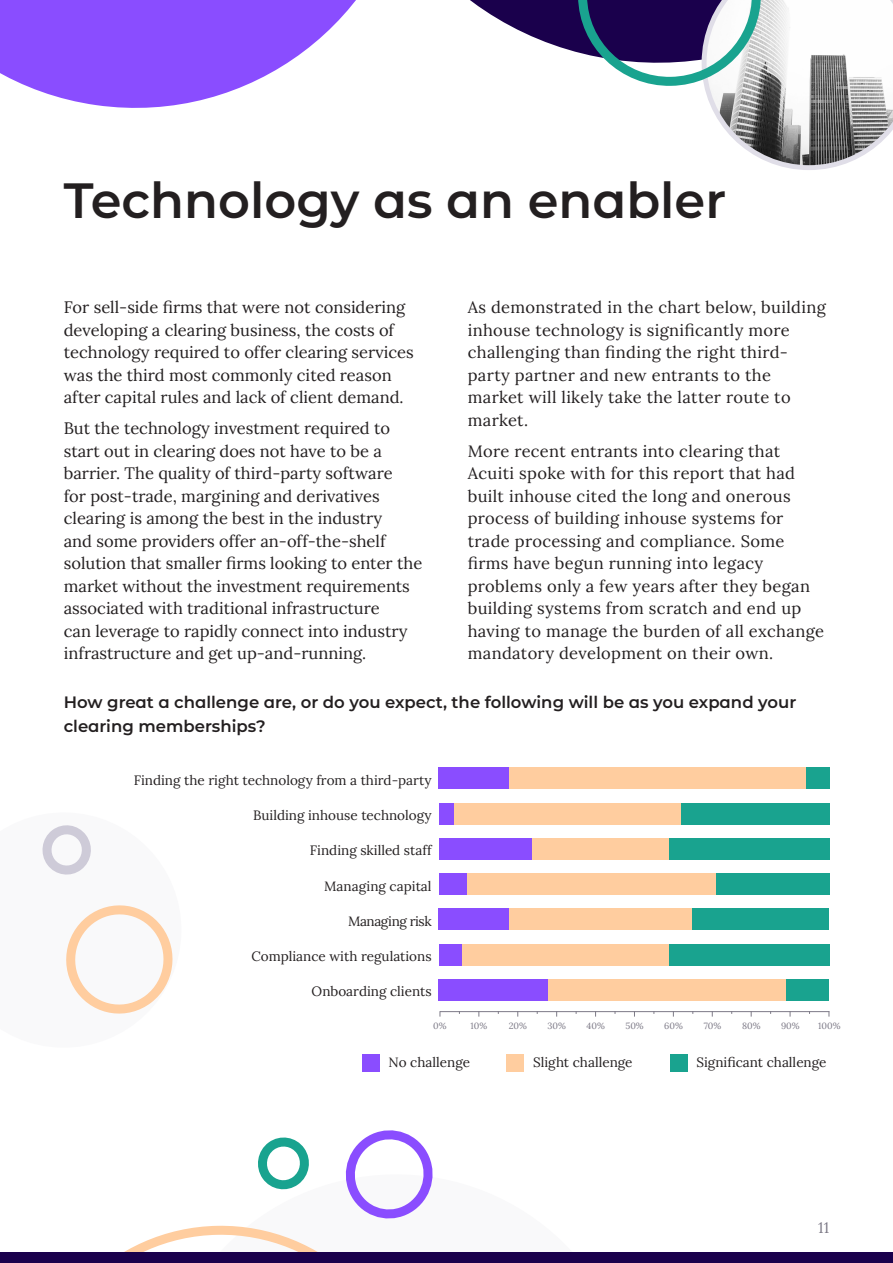
<style>
.page{position:relative;width:893px;height:1263px;background:#fff}
.page>*{position:absolute;margin:0;border:0;box-sizing:border-box;transform-origin:0 0}
.t1{font:49.5px "Acuiti Montserrat";color:#231f20}
.t2{font:16.5px/22.5px "Lora";color:#231f20}
.t3{font:16.5px/22.5px "Lora";letter-spacing:.02em;color:#231f20}
.t4{font:16.5px/24px "Acuiti Montserrat";color:#231f20}
.t5{font:15px "Lora";color:#7d7a87}
.t6{font:13.5px "Lora";color:#231f20}
.t7{font:13.5px "Lora";letter-spacing:-.03em;color:#231f20}
.t8{font:9px "Lora";color:#7d7a87}
</style>
<div class="page">
<svg style="left:470px;top:0;width:103px;height:51px;fill:#1a004c"></svg>
<svg style="left:124px;top:1130px;width:309px;height:122px"></svg>
<svg style="left:573px;top:0;width:320px;height:170px"></svg>
<div style="left:0;top:1252px;width:893px;height:11px;background:#1a004c"></div>
<svg style="left:0;top:0;width:356px;height:108px;fill:#8a4dff"></svg>
<svg style="left:42px;top:825px;width:131px;height:189px"></svg>
<div style="left:669px;top:944px;width:160px;height:21px;background:#19a38f"></div>
<div style="left:362px;top:1054px;width:17px;height:17px;background:#8a4dff"></div>
<div style="left:507px;top:1054px;width:17px;height:17px;background:#ffcd9f"></div>
<div style="left:670px;top:1054px;width:17px;height:17px;background:#19a38f"></div>
<div style="left:439px;top:873px;width:29px;height:22px;background:#8a4dff"></div>
<div style="left:439px;top:838px;width:93px;height:21px;background:#8a4dff"></div>
<div style="left:439px;top:803px;width:15px;height:21px;background:#8a4dff"></div>
<div style="left:439px;top:768px;width:70px;height:21px;background:#8a4dff"></div>
<div style="left:439px;top:944px;width:23px;height:21px;background:#8a4dff"></div>
<div style="left:548px;top:979px;width:238px;height:21px;background:#ffcd9f"></div>
<div style="left:439px;top:979px;width:109px;height:21px;background:#8a4dff"></div>
<div style="left:786px;top:979px;width:43px;height:21px;background:#19a38f"></div>
<div style="left:462px;top:944px;width:207px;height:21px;background:#ffcd9f"></div>
<div style="left:439px;top:909px;width:70px;height:21px;background:#8a4dff"></div>
<div style="left:509px;top:909px;width:184px;height:21px;background:#ffcd9f"></div>
<div style="left:693px;top:909px;width:136px;height:21px;background:#19a38f"></div>
<div style="left:716px;top:873px;width:113px;height:22px;background:#19a38f"></div>
<div style="left:669px;top:838px;width:160px;height:21px;background:#19a38f"></div>
<div style="left:681px;top:803px;width:148px;height:21px;background:#19a38f"></div>
<div style="left:806px;top:768px;width:23px;height:21px;background:#19a38f"></div>
<div style="left:468px;top:873px;width:248px;height:22px;background:#ffcd9f"></div>
<div style="left:532px;top:838px;width:137px;height:21px;background:#ffcd9f"></div>
<div style="left:454px;top:803px;width:227px;height:21px;background:#ffcd9f"></div>
<div style="left:509px;top:768px;width:297px;height:21px;background:#ffcd9f"></div>
<hr style="left:440px;top:1011px;width:389px;height:1px;background:#7d7a87">
<p class="t1" style="left:64px;top:165px;width:664px">Technology as an enabler</p>
<p class="t2" style="left:64px;top:295px;width:351px">For sell-side firms that were not considering developing a clearing business, the costs of technology required to offer clearing services was the third most commonly cited reason after capital rules and lack of client demand.</p>
<p class="t2" style="left:64px;top:416px;width:360px">But the technology investment required to start out in clearing does not have to be a barrier. The quality of third-party software<br>for post-trade, margining and derivatives clearing is among the best in the industry<br>and some providers offer an-off-the-shelf solution that smaller firms looking to enter the market without the investment requirements associated with traditional infrastructure<br>can leverage to rapidly connect into industry infrastructure and get up-and-running.</p>
<p class="t3" style="left:468px;top:295px;width:360px">As demonstrated in the chart below, building inhouse technology is significantly more challenging than finding the right third&shy;party partner and new entrants to the market will likely take the latter route to market.</p>
<p class="t3" style="left:468px;top:439px;width:358px">More recent entrants into clearing that Acuiti spoke with for this report that had built inhouse cited the long and onerous process of building inhouse systems for trade processing and compliance. Some firms have begun running into legacy problems only a few years after they began building systems from scratch and end up having to manage the burden of all exchange mandatory development on their own.</p>
<p class="t4" style="left:64px;top:689px;width:734px">How great a challenge are, or do you expect, the following will be as you expand your clearing memberships?</p>
<p class="t6" style="left:134px;top:770px;width:299px">Finding the right technology from a third-party</p>
<p class="t6" style="left:253px;top:805px;width:180px">Building inhouse technology</p>
<p class="t6" style="left:310px;top:840px;width:123px">Finding skilled staff</p>
<p class="t6" style="left:324px;top:875px;width:109px">Managing capital</p>
<p class="t7" style="left:348px;top:911px;width:85px">Managing risk</p>
<p class="t6" style="left:251px;top:946px;width:182px">Compliance with regulations</p>
<p class="t6" style="left:312px;top:981px;width:121px">Onboarding clients</p>
<p class="t8" style="left:433px;top:1019px;width:15px">0%</p>
<p class="t8" style="left:471px;top:1019px;width:18px">10%</p>
<p class="t8" style="left:509px;top:1019px;width:20px">20%</p>
<p class="t8" style="left:548px;top:1019px;width:20px">30%</p>
<p class="t8" style="left:587px;top:1019px;width:20px">40%</p>
<p class="t8" style="left:625px;top:1019px;width:20px">50%</p>
<p class="t8" style="left:664px;top:1019px;width:20px">60%</p>
<p class="t8" style="left:704px;top:1019px;width:19px">70%</p>
<p class="t8" style="left:742px;top:1019px;width:20px">80%</p>
<p class="t8" style="left:781px;top:1019px;width:20px">90%</p>
<p class="t8" style="left:818px;top:1019px;width:24px">100%</p>
<p class="t6" style="left:389px;top:1052px;width:83px">No challenge</p>
<p class="t6" style="left:533px;top:1052px;width:101px">Slight challenge</p>
<p class="t6" style="left:696px;top:1052px;width:132px">Significant challenge</p>
<p class="t5" style="left:818px;top:1216px;width:12px">11</p>
</div>
